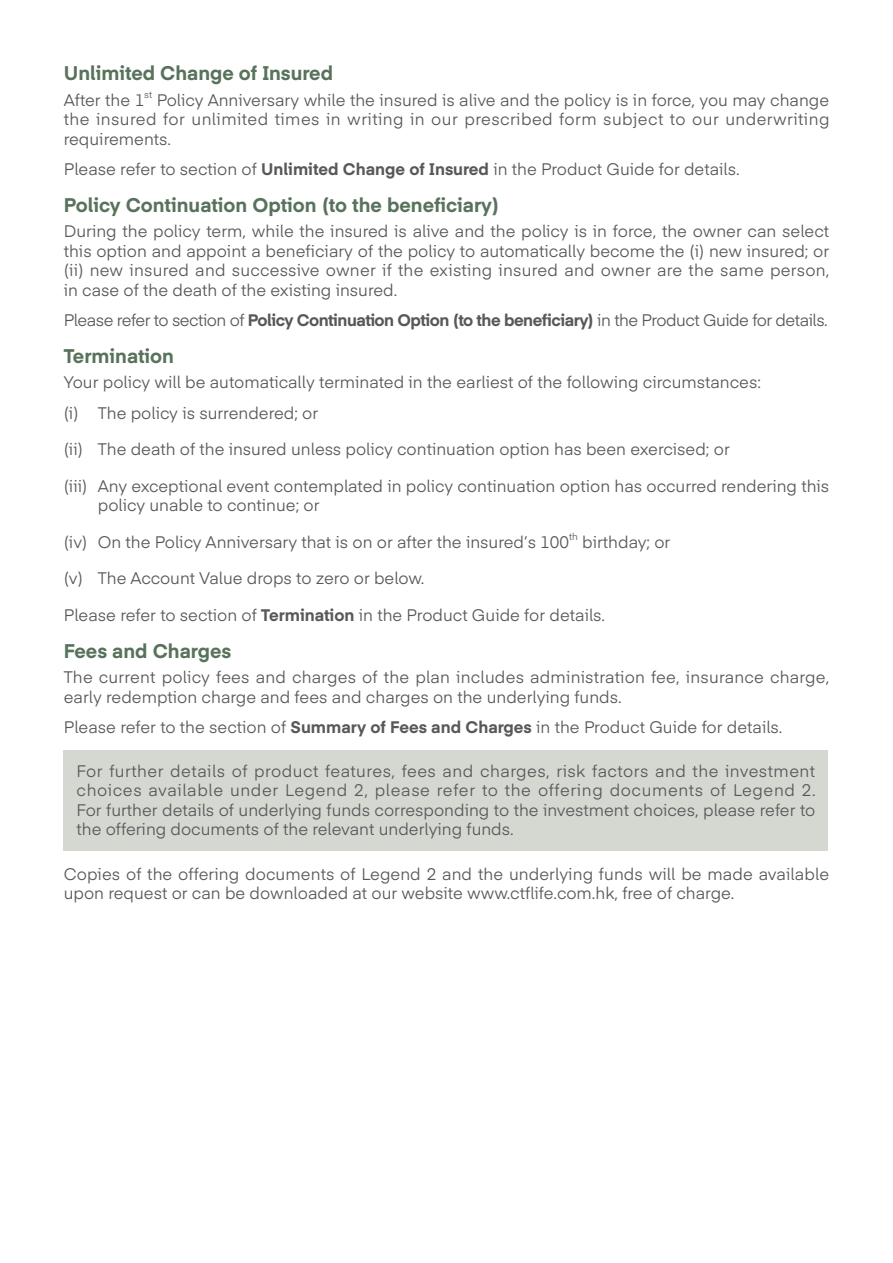
<style>
.page{position:relative;width:893px;height:1263px;background:#fff}
.page>*{position:absolute;margin:0;border:0;box-sizing:border-box;transform-origin:0 0}
.t1{font:700 19.5px "Eina 04";color:#58725c}
.t2{font:16.5px/19.5px "Eina 04";color:#57585a}
.t3{font:16.5px "Eina 04";letter-spacing:-.03em;color:#57585a}
.t4{font:9.6px "Eina 04";color:#57585a}
.s1{font-weight:700}
</style>
<div class="page">
<div style="left:64px;top:750px;width:764px;height:100px;background:#d5d8d1"></div>
<p class="t1" style="left:64px;top:59px;width:271px">Unlimited Change of Insured</p>
<p class="t2" style="left:64px;top:89px;width:82px">After the 1</p>
<p class="t4" style="left:144px;top:87px;width:9px">st</p>
<p class="t2" style="left:64px;top:89px;width:767px;text-align:justify;text-indent:93px">Policy Anniversary while the insured is alive and the policy is in force, you may change the insured for unlimited times in writing in our prescribed form subject to our underwriting requirements.</p>
<p class="t2" style="left:64px;top:158px;width:677px">Please refer to section of <span class="s1">Unlimited Change of Insured</span> in the Product Guide for details.</p>
<p class="t1" style="left:64px;top:191px;width:437px">Policy Continuation Option (to the beneficiary)</p>
<p class="t2" style="left:64px;top:221px;width:767px;text-align:justify">During the policy term, while the insured is alive and the policy is in force, the owner can select this option and appoint a beneficiary of the policy to automatically become the (i) new insured; or (ii) new insured and successive owner if the existing insured and owner are the same person, in case of the death of the existing insured.</p>
<p class="t3" style="left:64px;top:308px;width:765px">Please refer to section of <span class="s1">Policy Continuation Option (to the beneficiary)</span> in the Product Guide for details.</p>
<p class="t1" style="left:64px;top:342px;width:112px">Termination</p>
<p class="t2" style="left:64px;top:366px;width:699px;line-height:30.2px">Your policy will be automatically terminated in the earliest of the following circumstances: (i) The policy is surrendered; or</p>
<p class="t2" style="left:64px;top:438px;width:667px">(ii) The death of the insured unless policy continuation option has been exercised; or</p>
<p class="t2" style="left:98px;top:475px;width:733px;text-indent:-34px">(iii) Any exceptional event contemplated in policy continuation option has occurred rendering this policy unable to continue; or</p>
<p class="t2" style="left:64px;top:531px;width:507px">(iv) On the Policy Anniversary that is on or after the insured’s 100</p>
<p class="t4" style="left:569px;top:529px;width:10px">th</p>
<p class="t2" style="left:582px;top:531px;width:90px">birthday; or</p>
<p class="t2" style="left:64px;top:567px;width:362px">(v) The Account Value drops to zero or below.</p>
<p class="t2" style="left:64px;top:604px;width:543px">Please refer to section of <span class="s1">Termination</span> in the Product Guide for details.</p>
<p class="t1" style="left:64px;top:636px;width:169px">Fees and Charges</p>
<p class="t2" style="left:64px;top:666px;width:767px">The current policy fees and charges of the plan includes administration fee, insurance charge, early redemption charge and fees and charges on the underlying funds.</p>
<p class="t2" style="left:64px;top:716px;width:720px">Please refer to the section of <span class="s1">Summary of Fees and Charges</span> in the Product Guide for details.</p>
<p class="t2" style="left:77px;top:760px;width:741px;text-align:justify">For further details of product features, fees and charges, risk factors and the investment choices available under Legend 2, please refer to the offering documents of Legend 2.<br>For further details of underlying funds corresponding to the investment choices, please refer to the offering documents of the relevant underlying funds.</p>
<p class="t2" style="left:64px;top:863px;width:767px">Copies of the offering documents of Legend 2 and the underlying funds will be made available upon request or can be downloaded at our website www.ctflife.com.hk, free of charge.</p>
</div>
